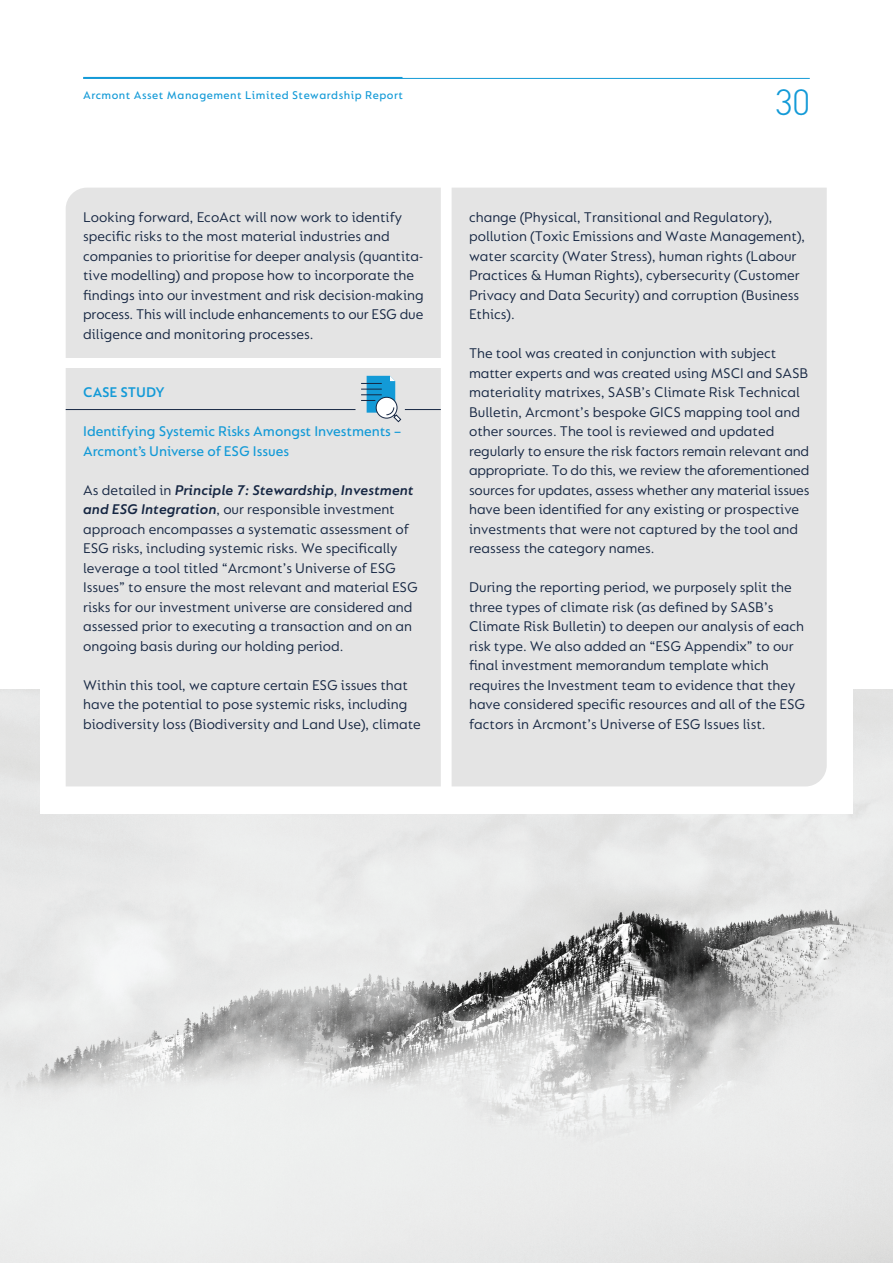
<style>
.page{position:relative;width:893px;height:1263px;background:#fff}
.page>*{position:absolute;margin:0;border:0;box-sizing:border-box;transform-origin:0 0}
.t1{font:300 36px "CF Din";color:#139ad7}
.t2{font:15px/19.5px "FS Lucas Pro";color:#152642}
.t3{font:500 15px/19.5px "FS Lucas Pro";color:#139ad7}
.t4{font:600 15px "FS Lucas Pro";color:#139ad7}
.t5{font:500 12px "FS Lucas Pro";letter-spacing:.04em;color:#139ad7}
.s1{font-weight:600;font-style:italic}
</style>
<div class="page">
<img style="left:0;top:690px;width:893px;height:573px">
<div style="left:40px;top:78px;width:813px;height:735px;background:#fff"></div>
<div style="left:66px;top:188px;width:375px;height:598px;background:#e4e4e4"></div>
<div style="left:452px;top:188px;width:375px;height:598px;background:#e4e4e4"></div>
<hr style="left:405px;top:409px;width:36px;height:1px;background:#152642">
<hr style="left:66px;top:409px;width:289px;height:1px;background:#152642">
<svg style="left:361px;top:376px;width:41px;height:47px;background:#8abcd5"></svg>
<hr style="left:83px;top:78px;width:727px;height:1px;background:#139ad7">
<hr style="left:83px;top:77px;width:319px;height:1px;background:#139ad7">
<div style="left:57px;top:358px;width:389px;height:10px;background:#fff"></div>
<p class="t5" style="left:83px;top:88px;width:321px">Arcmont Asset Management Limited Stewardship Report</p>
<h1 class="t1" style="left:776px;top:83px;width:35px">30</h1>
<p class="t2" style="left:83px;top:207px;width:342px">Looking forward, EcoAct will now work to identify specific risks to the most material industries and companies to prioritise for deeper analysis (quantita&shy;tive modelling) and propose how to incorporate the findings into our investment and risk decision-making process. This will include enhancements to our ESG due diligence and monitoring processes.</p>
<p class="t4" style="left:83px;top:384px;width:83px">CASE STUDY</p>
<p class="t3" style="left:83px;top:421px;width:320px">Identifying Systemic Risks Amongst Investments –<br>Arcmont’s Universe of ESG Issues</p>
<p class="t2" style="left:83px;top:480px;width:336px">As detailed in <span class="s1">Principle 7: Stewardship</span>, <span class="s1">Investment and ESG Integration</span>, our responsible investment approach encompasses a systematic assessment of ESG risks, including systemic risks. We specifically leverage a tool titled “Arcmont’s Universe of ESG Issues” to ensure the most relevant and material ESG risks for our investment universe are considered and assessed prior to executing a transaction and on an ongoing basis during our holding period.</p>
<p class="t2" style="left:83px;top:675px;width:339px">Within this tool, we capture certain ESG issues that have the potential to pose systemic risks, including biodiversity loss (Biodiversity and Land Use), climate</p>
<p class="t2" style="left:469px;top:207px;width:338px">change (Physical, Transitional and Regulatory), pollution (Toxic Emissions and Waste Management), water scarcity (Water Stress), human rights (Labour Practices &amp; Human Rights), cybersecurity (Customer Privacy and Data Security) and corruption (Business Ethics).</p>
<p class="t2" style="left:469px;top:343px;width:342px">The tool was created in conjunction with subject matter experts and was created using MSCI and SASB materiality matrixes, SASB’s Climate Risk Technical Bulletin, Arcmont’s bespoke GICS mapping tool and other sources. The tool is reviewed and updated regularly to ensure the risk factors remain relevant and appropriate. To do this, we review the aforementioned sources for updates, assess whether any material issues have been identified for any existing or prospective investments that were not captured by the tool and reassess the category names.</p>
<p class="t2" style="left:469px;top:577px;width:338px">During the reporting period, we purposely split the three types of climate risk (as defined by SASB’s Climate Risk Bulletin) to deepen our analysis of each risk type. We also added an “ESG Appendix” to our final investment memorandum template which requires the Investment team to evidence that they have considered specific resources and all of the ESG factors in Arcmont’s Universe of ESG Issues list.</p>
</div>
